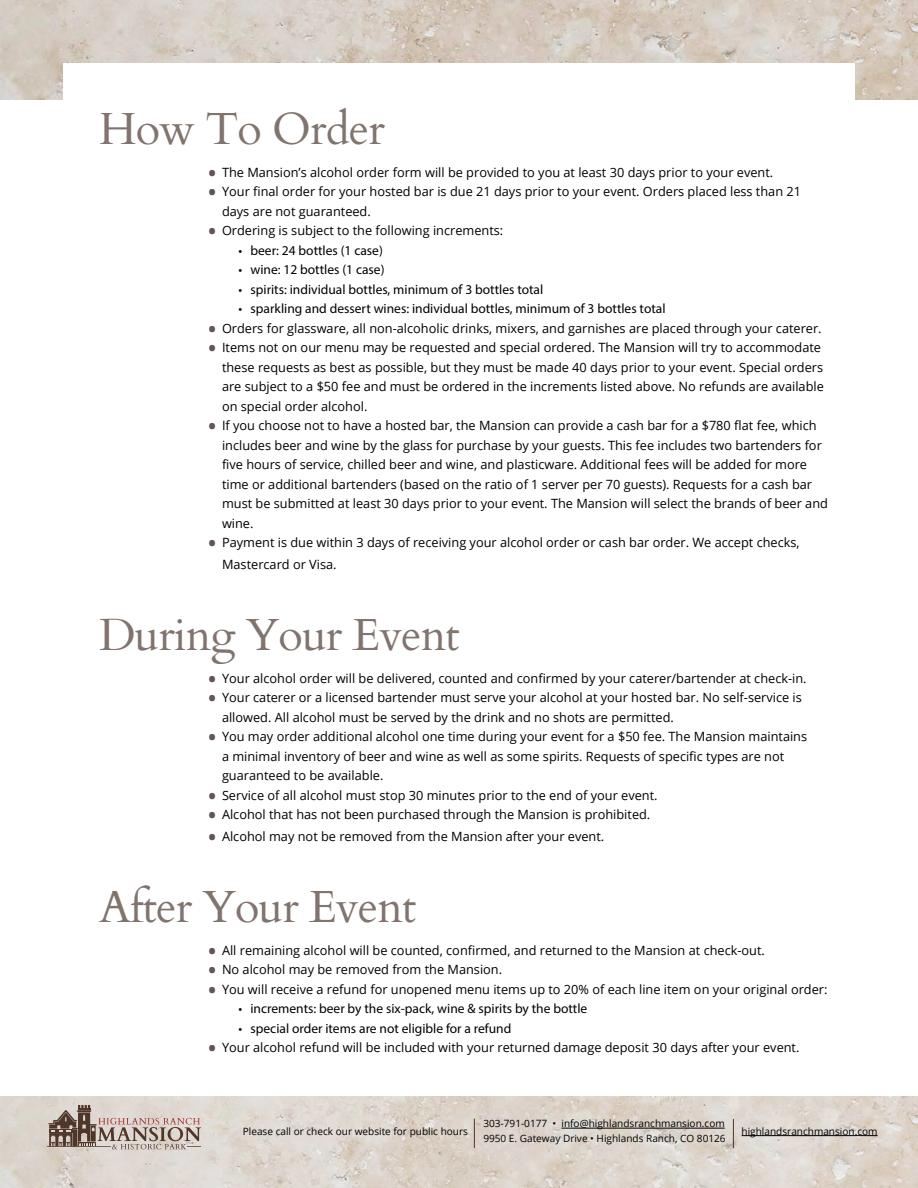
<style>
.page{position:relative;width:918px;height:1188px;background:#fff}
.page>*{position:absolute;margin:0;border:0;box-sizing:border-box;transform-origin:0 0}
.CLIENT{font:45px "Cardo";letter-spacing:-.02em;color:#81746f}
.t1{font:13.5px "Myriad Pro";color:#000}
.t2{font:12.75px/19.5px "Open Sans";color:#000}
.t3{font:10.05px/15px "Open Sans";color:#000}
.s1{font-size:27px;color:#615653}
</style>
<div class="page">
<img style="left:0;top:0;width:918px;height:100px">
<div style="left:63px;top:63px;width:792px;height:1013px;background:#fff"></div>
<img style="left:0;top:1096px;width:918px;height:92px">
<svg style="left:47px;top:1105px;width:154px;height:44px;background:#b7a8a1"></svg>
<hr style="left:562px;top:1128px;width:163px;height:1px;background:#000">
<hr style="left:742px;top:1135px;width:136px;height:1px;background:#000">
<svg style="left:474px;top:1119px;width:1px;height:29px"></svg>
<svg style="left:733px;top:1119px;width:1px;height:29px"></svg>
<h2 class="CLIENT" style="left:99px;top:92px;width:287px">How To Order</h2>
<p class="t2" style="left:207px;top:162px;width:568px"><span class="s1">•</span> The Mansion’s alcohol order form will be provided to you at least 30 days prior to your event.</p>
<p class="t2" style="left:222px;top:181px;width:581px;text-indent:-15px"><span class="s1">•</span> Your final order for your hosted bar is due 21 days prior to your event. Orders placed less than 21 days are not guaranteed.</p>
<p class="t2" style="left:207px;top:220px;width:298px"><span class="s1">•</span> Ordering is subject to the following increments:</p>
<p class="t1" style="left:238px;top:242px;width:146px">• beer: 24 bottles (1 case)</p>
<p class="t1" style="left:238px;top:261px;width:148px">• wine: 12 bottles (1 case)</p>
<p class="t1" style="left:238px;top:281px;width:306px">• spirits: individual bottles, minimum of 3 bottles total</p>
<p class="t1" style="left:238px;top:300px;width:429px">• sparkling and dessert wines: individual bottles, minimum of 3 bottles total</p>
<p class="t2" style="left:207px;top:318px;width:616px"><span class="s1">•</span> Orders for glassware, all non-alcoholic drinks, mixers, and garnishes are placed through your caterer.</p>
<p class="t2" style="left:222px;top:337px;width:603px;text-indent:-15px"><span class="s1">•</span> Items not on our menu may be requested and special ordered. The Mansion will try to accommodate these requests as best as possible, but they must be made 40 days prior to your event. Special orders are subject to a $50 fee and must be ordered in the increments listed above. No refunds are available on special order alcohol.</p>
<p class="t2" style="left:222px;top:415px;width:608px;text-indent:-15px"><span class="s1">•</span> If you choose not to have a hosted bar, the Mansion can provide a cash bar for a $780 flat fee, which includes beer and wine by the glass for purchase by your guests. This fee includes two bartenders for five hours of service, chilled beer and wine, and plasticware. Additional fees will be added for more time or additional bartenders (based on the ratio of 1 server per 70 guests). Requests for a cash bar must be submitted at least 30 days prior to your event. The Mansion will select the brands of beer and wine.</p>
<p class="t2" style="left:222px;top:531px;width:579px;line-height:21.6px;text-indent:-15px"><span class="s1">•</span> Payment is due within 3 days of receiving your alcohol order or cash bar order. We accept checks,<br>Mastercard or Visa.</p>
<h2 class="CLIENT" style="left:99px;top:598px;width:362px">During Your Event</h2>
<p class="t2" style="left:207px;top:668px;width:601px"><span class="s1">•</span> Your alcohol order will be delivered, counted and confirmed by your caterer/bartender at check-in.</p>
<p class="t2" style="left:222px;top:687px;width:581px;text-indent:-15px"><span class="s1">•</span> Your caterer or a licensed bartender must serve your alcohol at your hosted bar. No self-service is allowed. All alcohol must be served by the drink and no shots are permitted.</p>
<p class="t2" style="left:222px;top:726px;width:587px;text-indent:-15px"><span class="s1">•</span> You may order additional alcohol one time during your event for a $50 fee. The Mansion maintains a minimal inventory of beer and wine as well as some spirits. Requests of specific types are not guaranteed to be available.</p>
<p class="t2" style="left:207px;top:785px;width:452px"><span class="s1">•</span> Service of all alcohol must stop 30 minutes prior to the end of your event.</p>
<p class="t2" style="left:207px;top:804px;width:445px"><span class="s1">•</span> Alcohol that has not been purchased through the Mansion is prohibited.</p>
<p class="t2" style="left:207px;top:826px;width:399px"><span class="s1">•</span> Alcohol may not be removed from the Mansion after your event.</p>
<h2 class="CLIENT" style="left:99px;top:870px;width:319px">After Your Event</h2>
<p class="t2" style="left:207px;top:940px;width:560px"><span class="s1">•</span> All remaining alcohol will be counted, confirmed, and returned to the Mansion at check-out.</p>
<p class="t2" style="left:207px;top:960px;width:297px"><span class="s1">•</span> No alcohol may be removed from the Mansion.</p>
<p class="t2" style="left:207px;top:979px;width:622px"><span class="s1">•</span> You will receive a refund for unopened menu items up to 20% of each line item on your original order:</p>
<p class="t1" style="left:238px;top:1000px;width:350px">• increments: beer by the six-pack, wine &amp; spirits by the bottle</p>
<p class="t1" style="left:238px;top:1020px;width:274px">• special order items are not eligible for a refund</p>
<p class="t2" style="left:207px;top:1038px;width:594px"><span class="s1">•</span> Your alcohol refund will be included with your returned damage deposit 30 days after your event.</p>
<p class="t3" style="left:243px;top:1123px;width:227px">Please call or check our website for public hours</p>
<p class="t3" style="left:483px;top:1116px;width:244px">303-791-0177 • info@highlandsranchmansion.com<br>9950 E. Gateway Drive • Highlands Ranch, CO 80126</p>
<p class="t3" style="left:742px;top:1123px;width:138px">highlandsranchmansion.com</p>
</div>
